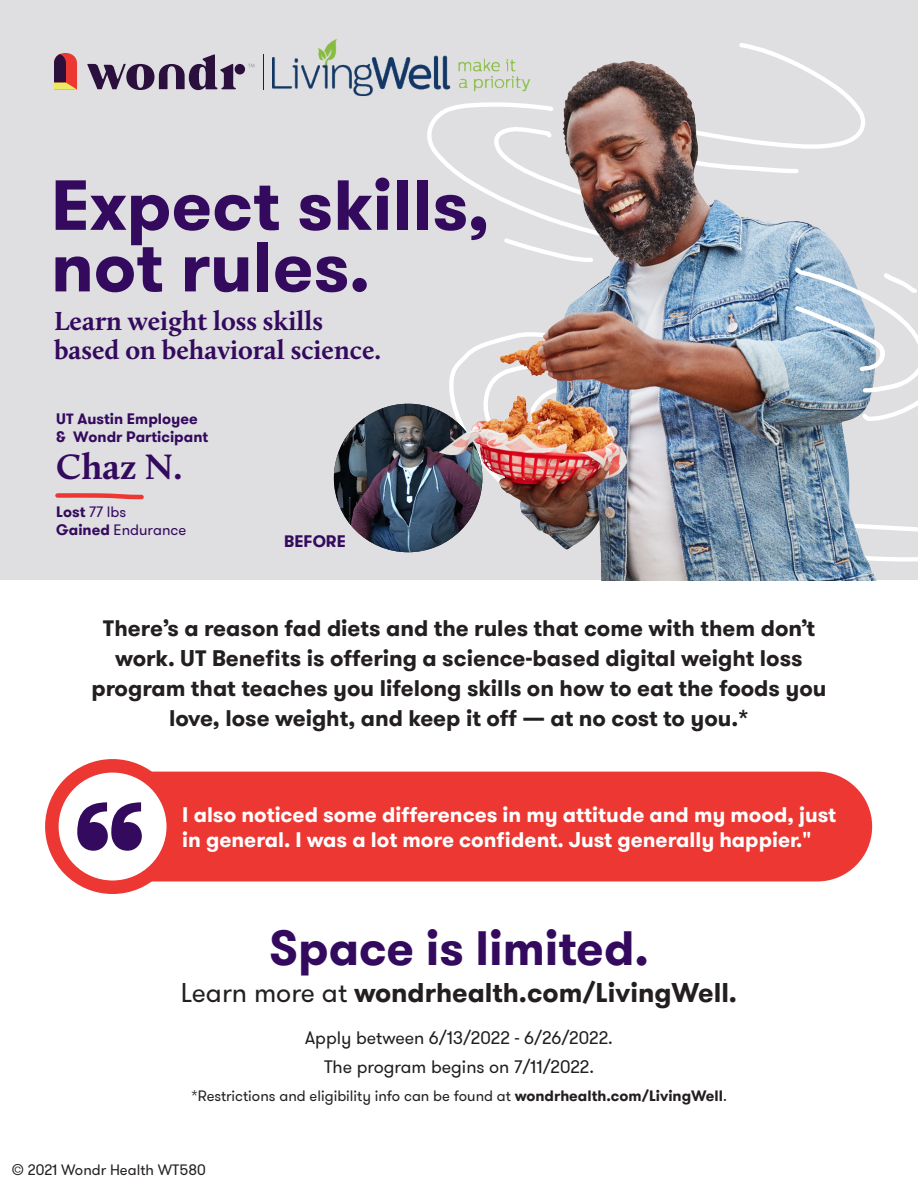
<style>
.page{position:relative;width:918px;height:1188px;background:#fff}
.page>*{position:absolute;margin:0;border:0;box-sizing:border-box;transform-origin:0 0}
.t1{font:700 70.65px/61.5px "GT Walsheim Pro";color:#340a5e}
.t2{font:700 48px "GT Walsheim Pro";color:#340a5e}
.t3{font:700 36.6px "Calluna";color:#340a5e}
.t4{font:700 27px/28.5px "Calluna";color:#340a5e}
.t5{font:700 27px "GT Walsheim Pro";color:#231f20}
.t6{font:700 22.5px/30px "GT Walsheim Pro";color:#231f20;text-align:center}
.t7{font:700 21px/25.2px "GT Walsheim Pro";color:#fff}
.t8{font:18px/28.5px "GT Walsheim Pro";color:#231f20;text-align:center}
.t9{font:700 16.5px "GT Walsheim Pro";color:#340a5e}
.t10{font:15px "GT Walsheim Pro";color:#231f20}
.t11{font:700 15px/18px "GT Walsheim Pro";color:#340a5e}
.t12{font:15px/17.9px "GT Walsheim Pro";color:#340a5e}
.s1{font-style:inherit}
.s2{font-weight:700}
.s3{font-weight:400}
</style>
<div class="page">
<div style="left:0;top:0;width:918px;height:580px;background:#dfdee0"></div>
<img style="left:334px;top:404px;width:148px;height:148px;border-radius:74px">
<img style="left:426px;top:43px;width:484px;height:537px">
<svg style="left:87px;top:54px;width:149px;height:36px"></svg>
<div style="left:235px;top:64px;width:10px;height:10px;background:#2b0f3d;border-radius:50%"></div>
<svg style="left:248px;top:64px;width:6px;height:3px"></svg>
<svg style="left:54px;top:53px;width:23px;height:37px"></svg>
<hr style="left:263px;top:54px;width:1px;height:35px;background:#340a5e">
<img style="left:272px;top:39px;width:257px;height:58px">
<svg style="left:55px;top:493px;width:89px;height:7px"></svg>
<div style="left:96px;top:772px;width:776px;height:109px;background:#ec3732;border-radius:55px"></div>
<svg style="left:52px;top:766px;width:121px;height:121px;fill:#fff"></svg>
<div style="left:45px;top:759px;width:135px;height:135px;border:14px solid #ec3732;border-radius:50%"></div>
<svg style="left:77px;top:802px;width:65px;height:49px;background:#7b6096"></svg>
<svg style="left:769px;top:262px;width:131px;height:134px"></svg>
<h1 class="t1" style="left:51px;top:175px;width:440px">Expect skills, not rules.</h1>
<p class="t4" style="left:54px;top:306px;width:329px">Learn weight loss skills based on behavioral science.</p>
<p class="t11" style="left:56px;top:410px;width:153px">UT <span class="s1">Austin</span> Employee &amp; Wondr Participant</p>
<h3 class="t3" style="left:56px;top:444px;width:127px">Chaz N.</h3>
<p class="t12" style="left:56px;top:503px;width:132px"><span class="s2">Lost</span> 77 lbs<br><span class="s2">Gained</span> Endurance</p>
<p class="t9" style="left:284px;top:531px;width:63px">BEFORE</p>
<p class="t6" style="left:91px;top:614px;width:737px">There’s a reason fad diets and the rules that come with them don’t work. UT Benefits is offering a science-based digital weight loss program that teaches you lifelong skills on how to eat the foods you love, lose weight, and keep it off — at no cost to you.*</p>
<p class="t7" style="left:182px;top:802px;width:655px">I also noticed some differences in my attitude and my mood, just in general. I was a lot more confident. Just generally happier."</p>
<h2 class="t2" style="left:269px;top:917px;width:381px">Space is limited.</h2>
<p class="t5" style="left:181px;top:975px;width:558px"><span class="s3">Learn more at</span> wondrhealth.com/LivingWell.</p>
<p class="t8" style="left:305px;top:1024px;width:309px">Apply between 6/13/2022 - 6/26/2022.<br>The program begins on 7/11/2022.</p>
<p class="t10" style="left:191px;top:1087px;width:537px">*Restrictions and eligibility info can be found at <span class="s2">wondrhealth.com/LivingWell</span>.</p>
<p class="t10" style="left:12px;top:1161px;width:195px">© 2021 Wondr Health WT580</p>
</div>
